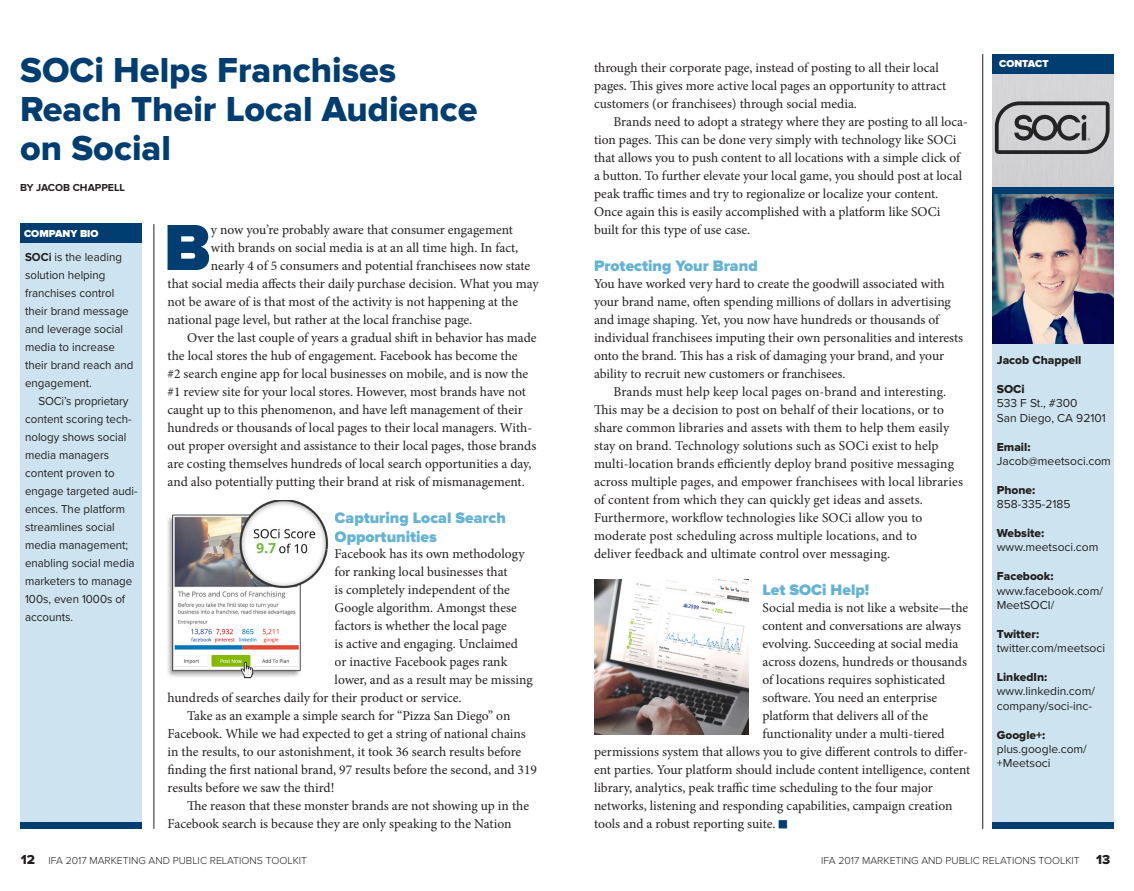
<style>
.page{position:relative;width:1134px;height:891px;background:#fff}
.page>*{position:absolute;margin:0;border:0;box-sizing:border-box;transform-origin:0 0}
.Body_drop_cap_minion{font:900 67.5px "Proxima Nova";color:#003d71}
.Hdr{font:36px/39px "Proxima Nova Extrabld";color:#003d71}
.Subhd{font:900 15.75px/18.9px "Proxima Nova";color:#65b3d4}
.Body{font:13.5px/18px "Minion Pro";color:#231f20}
.Body_drop_cap_minion-2{font:13.5px "Minion Pro";letter-spacing:-.005em;color:#231f20}
.t1{font:13.5px "Proxima Nova Extrabld";color:#231f20}
.Bio_Body{font:12px/18px "Proxima Nova";color:#231f20;scale:.96 1}
.Contact_Reg{font:12px/14.4px "Proxima Nova";color:#231f20}
.Contact_Bold{font:12px "Proxima Nova Extrabld";color:#231f20}
.t2{font:300 10.5px "Proxima Nova";color:#231f20}
.t3{font:900 10.5px "Proxima Nova";color:#fff}
.t4{font:700 10.5px "Proxima Nova";color:#231f20}
.s1{font-weight:700}
.s2{color:#003d71}
.s3{font-family:"Proxima Nova Extrabld";font-weight:400;font-size:13.5px}
</style>
<div class="page">
<div style="left:992px;top:73px;width:122px;height:114px;background:#d2d2d5"></div>
<div style="left:992px;top:191px;width:122px;height:636px;background:#cde4f0"></div>
<div style="left:992px;top:54px;width:122px;height:19px;background:#003d71"></div>
<hr style="left:982px;top:54px;width:1px;height:775px;background:#231f20">
<div style="left:992px;top:822px;width:122px;height:7px;background:#003d71"></div>
<div style="left:20px;top:226px;width:122px;height:603px;background:#cde4f0"></div>
<hr style="left:154px;top:224px;width:1px;height:605px;background:#231f20">
<div style="left:20px;top:224px;width:122px;height:19px;background:#003d71"></div>
<img style="left:992px;top:194px;width:122px;height:149px">
<div style="left:992px;top:187px;width:122px;height:7px;background:#003d71"></div>
<div style="left:20px;top:822px;width:122px;height:7px;background:#003d71"></div>
<svg style="left:995px;top:101px;width:115px;height:53px;background:#9a9a9c"></svg>
<img style="left:594px;top:580px;width:155px;height:155px">
<img style="left:167px;top:500px;width:162px;height:179px">
<p class="Hdr" style="left:20px;top:52px;width:459px">SOCi Helps Franchises<br>Reach Their Local Audience on Social</p>
<p class="t4" style="left:20px;top:182px;width:106px">BY JACOB CHAPPELL</p>
<p class="t3" style="left:24px;top:227px;width:76px">COMPANY BIO</p>
<p class="Bio_Body" style="left:25px;top:247px;width:114px"><span class="s1">SOCi</span> is the leading solution helping franchises control their brand message and leverage social media to increase their brand reach and engagement.</p>
<p class="Bio_Body" style="left:25px;top:391px;width:119px;text-indent:14px">SOCi’s proprietary content scoring tech&shy;nology shows social media managers content proven to engage targeted audi&shy;ences. The platform streamlines social media management; enabling social media marketers to manage<br>100s, even 1000s of accounts.</p>
<p class="Body_drop_cap_minion" style="left:164px;top:209px;width:49px">B</p>
<p class="Body_drop_cap_minion-2" style="left:211px;top:221px;width:304px">y now you’re probably aware that consumer engagement</p>
<p class="Body_drop_cap_minion-2" style="left:211px;top:239px;width:309px">with brands on social media is at an all time high. In fact,</p>
<p class="Body_drop_cap_minion-2" style="left:211px;top:257px;width:321px">nearly 4 of 5 consumers and potential franchisees now state</p>
<p class="Body_drop_cap_minion-2" style="left:168px;top:275px;width:373px">that social media affects their daily purchase decision. What you may</p>
<p class="Body_drop_cap_minion-2" style="left:168px;top:293px;width:352px">not be aware of is that most of the activity is not happening at the</p>
<p class="Body_drop_cap_minion-2" style="left:168px;top:311px;width:306px">national page level, but rather at the local franchise page.</p>
<p class="Body" style="left:168px;top:329px;width:371px;text-indent:19px">Over the last couple of years a gradual shift in behavior has made the local stores the hub of engagement. Facebook has become the<br>#2 search engine app for local businesses on mobile, and is now the #1 review site for your local stores. However, most brands have not caught up to this phenomenon, and have left management of their hundreds or thousands of local pages to their local managers. With&shy;out proper oversight and assistance to their local pages, those brands are costing themselves hundreds of local search opportunities a day, and also potentially putting their brand at risk of mismanagement.</p>
<p class="Subhd" style="left:335px;top:509px;width:173px">Capturing Local Search<br>Opportunities</p>
<p class="Body" style="left:335px;top:545px;width:191px">Facebook has its own methodology</p>
<p class="Body" style="left:335px;top:563px;width:174px">for ranking local businesses that</p>
<p class="Body" style="left:335px;top:581px;width:177px">is completely independent of the</p>
<p class="Body" style="left:335px;top:599px;width:184px">Google algorithm. Amongst these</p>
<p class="Body" style="left:335px;top:617px;width:174px">factors is whether the local page</p>
<p class="Body" style="left:335px;top:635px;width:185px">is active and engaging. Unclaimed</p>
<p class="Body" style="left:335px;top:653px;width:174px">or inactive Facebook pages rank</p>
<p class="Body" style="left:335px;top:671px;width:200px">lower, and as a result may be missing</p>
<p class="Body" style="left:168px;top:689px;width:296px">hundreds of searches daily for their product or service.</p>
<p class="Body" style="left:168px;top:707px;width:371px;text-indent:19px">Take as an example a simple search for “Pizza San Diego” on Facebook. While we had expected to get a string of national chains in the results, to our astonishment, it took 36 search results before finding the first national brand, 97 results before the second, and 319 results before we saw the third!</p>
<p class="Body" style="left:168px;top:797px;width:363px;text-indent:19px">The reason that these monster brands are not showing up in the<br>Facebook search is because they are only speaking to the Nation</p>
<p class="t1" style="left:21px;top:852px;width:16px">12</p>
<p class="t2" style="left:48px;top:854px;width:260px">IFA 2017 MARKETING AND PUBLIC RELATIONS TOOLKIT</p>
<p class="Body" style="left:594px;top:59px;width:354px">through their corporate page, instead of posting to all their local pages. This gives more active local pages an opportunity to attract customers (or franchisees) through social media.</p>
<p class="Body" style="left:594px;top:113px;width:376px;text-indent:19px">Brands need to adopt a strategy where they are posting to all loca&shy;tion pages. This can be done very simply with technology like SOCi that allows you to push content to all locations with a simple click of a button. To further elevate your local game, you should post at local peak traffic times and try to regionalize or localize your content.<br>Once again this is easily accomplished with a platform like SOCi built for this type of use case.</p>
<p class="Subhd" style="left:594px;top:257px;width:165px">Protecting Your Brand</p>
<p class="Body" style="left:594px;top:275px;width:371px">You have worked very hard to create the goodwill associated with your brand name, often spending millions of dollars in advertising and image shaping. Yet, you now have hundreds or thousands of individual franchisees imputing their own personalities and interests onto the brand. This has a risk of damaging your brand, and your ability to recruit new customers or franchisees.</p>
<p class="Body" style="left:594px;top:383px;width:371px;text-indent:19px">Brands must help keep local pages on-brand and interesting.<br>This may be a decision to post on behalf of their locations, or to share common libraries and assets with them to help them easily stay on brand. Technology solutions such as SOCi exist to help multi-location brands efficiently deploy brand positive messaging across multiple pages, and empower franchisees with local libraries of content from which they can quickly get ideas and assets.<br>Furthermore, workflow technologies like SOCi allow you to moderate post scheduling across multiple locations, and to<br>deliver feedback and ultimate control over messaging.</p>
<p class="Subhd" style="left:762px;top:581px;width:108px">Let SOCi Help!</p>
<p class="Body" style="left:762px;top:599px;width:207px">Social media is not like a website—the</p>
<p class="Body" style="left:762px;top:617px;width:200px">content and conversations are always</p>
<p class="Body" style="left:762px;top:635px;width:197px">evolving. Succeeding at social media</p>
<p class="Body" style="left:762px;top:653px;width:206px">across dozens, hundreds or thousands</p>
<p class="Body" style="left:762px;top:671px;width:184px">of locations requires sophisticated</p>
<p class="Body" style="left:762px;top:689px;width:176px">software. You need an enterprise</p>
<p class="Body" style="left:762px;top:707px;width:167px">platform that delivers all of the</p>
<p class="Body" style="left:762px;top:725px;width:184px">functionality under a multi-tiered</p>
<p class="Body" style="left:594px;top:743px;width:375px">permissions system that allows you to give different controls to differ-</p>
<p class="Body" style="left:594px;top:761px;width:378px">ent parties. Your platform should include content intelligence, content</p>
<p class="Body" style="left:594px;top:779px;width:340px">library, analytics, peak traffic time scheduling to the four major</p>
<p class="Body" style="left:594px;top:797px;width:360px">networks, listening and responding capabilities, campaign creation</p>
<p class="Body" style="left:594px;top:815px;width:195px">tools and a robust reporting suite. <span class="s2">■</span></p>
<p class="t3" style="left:999px;top:57px;width:51px">CONTACT</p>
<p class="Contact_Bold" style="left:997px;top:353px;width:86px">Jacob Chappell</p>
<p class="Contact_Bold" style="left:997px;top:382px;width:29px">SOCi</p>
<p class="Contact_Reg" style="left:997px;top:396px;width:82px">533 F St., #300</p>
<p class="Contact_Reg" style="left:997px;top:410px;width:111px">San Diego, CA 92101</p>
<p class="Contact_Bold" style="left:997px;top:440px;width:35px">Email:</p>
<p class="Contact_Reg" style="left:997px;top:453px;width:116px">Jacob@meetsoci.com</p>
<p class="Contact_Bold" style="left:997px;top:483px;width:40px">Phone:</p>
<p class="Contact_Reg" style="left:997px;top:497px;width:75px">858-335-2185</p>
<p class="Contact_Bold" style="left:997px;top:526px;width:49px">Website:</p>
<p class="Contact_Reg" style="left:997px;top:540px;width:103px">www.meetsoci.com</p>
<p class="Contact_Bold" style="left:997px;top:569px;width:58px">Facebook:</p>
<p class="Contact_Reg" style="left:997px;top:583px;width:108px">www.facebook.com/<br>MeetSOCI/</p>
<p class="Contact_Bold" style="left:997px;top:627px;width:44px">Twitter:</p>
<p class="Contact_Reg" style="left:997px;top:641px;width:110px">twitter.com/meetsoci</p>
<p class="Contact_Bold" style="left:997px;top:670px;width:52px">LinkedIn:</p>
<p class="Contact_Reg" style="left:997px;top:684px;width:100px">www.linkedin.com/ company/soci-inc-</p>
<p class="Contact_Bold" style="left:997px;top:728px;width:50px">Google+:</p>
<p class="Contact_Reg" style="left:997px;top:741px;width:92px">plus.google.com/ +Meetsoci</p>
<p class="t2" style="left:821px;top:854px;width:291px">IFA 2017 MARKETING AND PUBLIC RELATIONS TOOLKIT <span class="s3">13</span></p>
</div>
